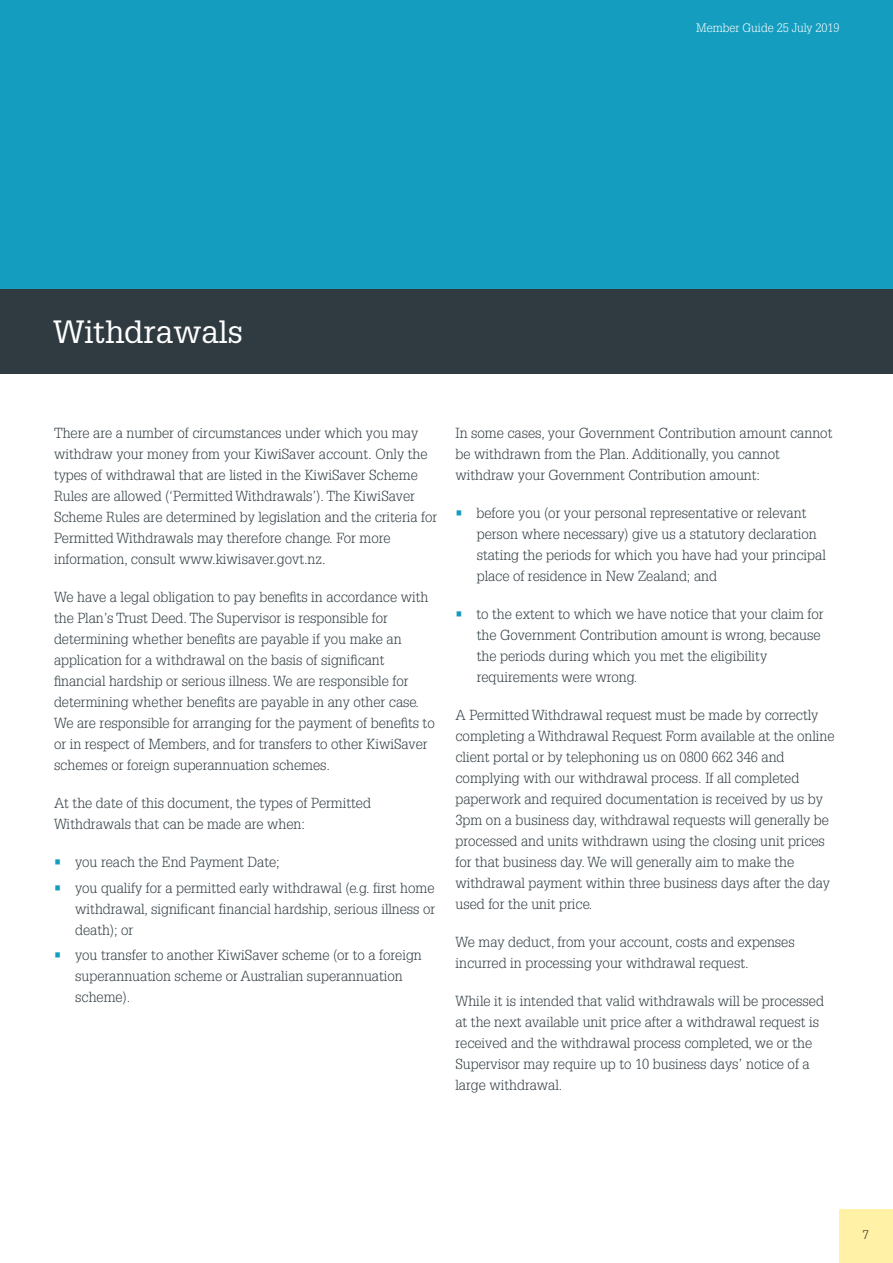
<style>
.page{position:relative;width:893px;height:1263px;background:#fff}
.page>*{position:absolute;margin:0;border:0;box-sizing:border-box;transform-origin:0 0}
.t1{font:31.5px "Glypha";color:#fff}
.t2{font:300 14.25px/21px "Glypha";color:#2f3b41}
.t3{font:300 12px "Glypha";color:#fff}
.t4{font:300 12px "Glypha";color:#231f20}
.s1{color:#149dbf}
</style>
<div class="page">
<div style="left:839px;top:1209px;width:54px;height:54px;background:#fff1a5"></div>
<div style="left:0;top:289px;width:893px;height:85px;background:#2f3b41"></div>
<div style="left:0;top:0;width:893px;height:289px;background:#149dbf"></div>
<p class="t3" style="left:696px;top:21px;width:145px">Member Guide 25 July 2019</p>
<h1 class="t1" style="left:53px;top:312px;width:192px">Withdrawals</h1>
<p class="t2" style="left:54px;top:423px;width:385px">There are a number of circumstances under which you may withdraw your money from your KiwiSaver account. Only the types of withdrawal that are listed in the KiwiSaver Scheme Rules are allowed (‘Permitted Withdrawals’). The KiwiSaver Scheme Rules are determined by legislation and the criteria for Permitted Withdrawals may therefore change. For more information, consult www.kiwisaver.govt.nz.</p>
<p class="t2" style="left:54px;top:587px;width:382px">We have a legal obligation to pay benefits in accordance with the Plan’s Trust Deed. The Supervisor is responsible for determining whether benefits are payable if you make an application for a withdrawal on the basis of significant financial hardship or serious illness. We are responsible for determining whether benefits are payable in any other case.<br>We are responsible for arranging for the payment of benefits to or in respect of Members, and for transfers to other KiwiSaver schemes or foreign superannuation schemes.</p>
<p class="t2" style="left:54px;top:793px;width:319px">At the date of this document, the types of Permitted<br>Withdrawals that can be made are when:</p>
<p class="t2" style="left:54px;top:852px;width:227px"><span class="s1">•</span> you reach the End Payment Date;</p>
<p class="t2" style="left:75px;top:877px;width:362px;text-align:justify;text-indent:-21px"><span class="s1">•</span> you qualify for a permitted early withdrawal (e.g. first home withdrawal, significant financial hardship, serious illness or death); or</p>
<p class="t2" style="left:75px;top:944px;width:348px;text-indent:-21px"><span class="s1">•</span> you transfer to another KiwiSaver scheme (or to a foreign superannuation scheme or Australian superannuation scheme).</p>
<p class="t2" style="left:455px;top:423px;width:378px">In some cases, your Government Contribution amount cannot be withdrawn from the Plan. Additionally, you cannot withdraw your Government Contribution amount:</p>
<p class="t2" style="left:477px;top:503px;width:350px;text-indent:-21px"><span class="s1">•</span> before you (or your personal representative or relevant person where necessary) give us a statutory declaration stating the periods for which you have had your principal place of residence in New Zealand; and</p>
<p class="t2" style="left:477px;top:604px;width:348px;text-indent:-21px"><span class="s1">•</span> to the extent to which we have notice that your claim for the Government Contribution amount is wrong, because the periods during which you met the eligibility requirements were wrong.</p>
<p class="t2" style="left:455px;top:705px;width:381px">A Permitted Withdrawal request must be made by correctly completing a Withdrawal Request Form available at the online client portal or by telephoning us on 0800 662 346 and complying with our withdrawal process. If all completed paperwork and required documentation is received by us by 3pm on a business day, withdrawal requests will generally be processed and units withdrawn using the closing unit prices for that business day. We will generally aim to make the withdrawal payment within three business days after the day used for the unit price.</p>
<p class="t2" style="left:455px;top:932px;width:341px">We may deduct, from your account, costs and expenses incurred in processing your withdrawal request.</p>
<p class="t2" style="left:455px;top:991px;width:370px">While it is intended that valid withdrawals will be processed at the next available unit price after a withdrawal request is received and the withdrawal process completed, we or the Supervisor may require up to 10 business days’ notice of a large withdrawal.</p>
<p class="t4" style="left:863px;top:1228px;width:7px">7</p>
</div>
